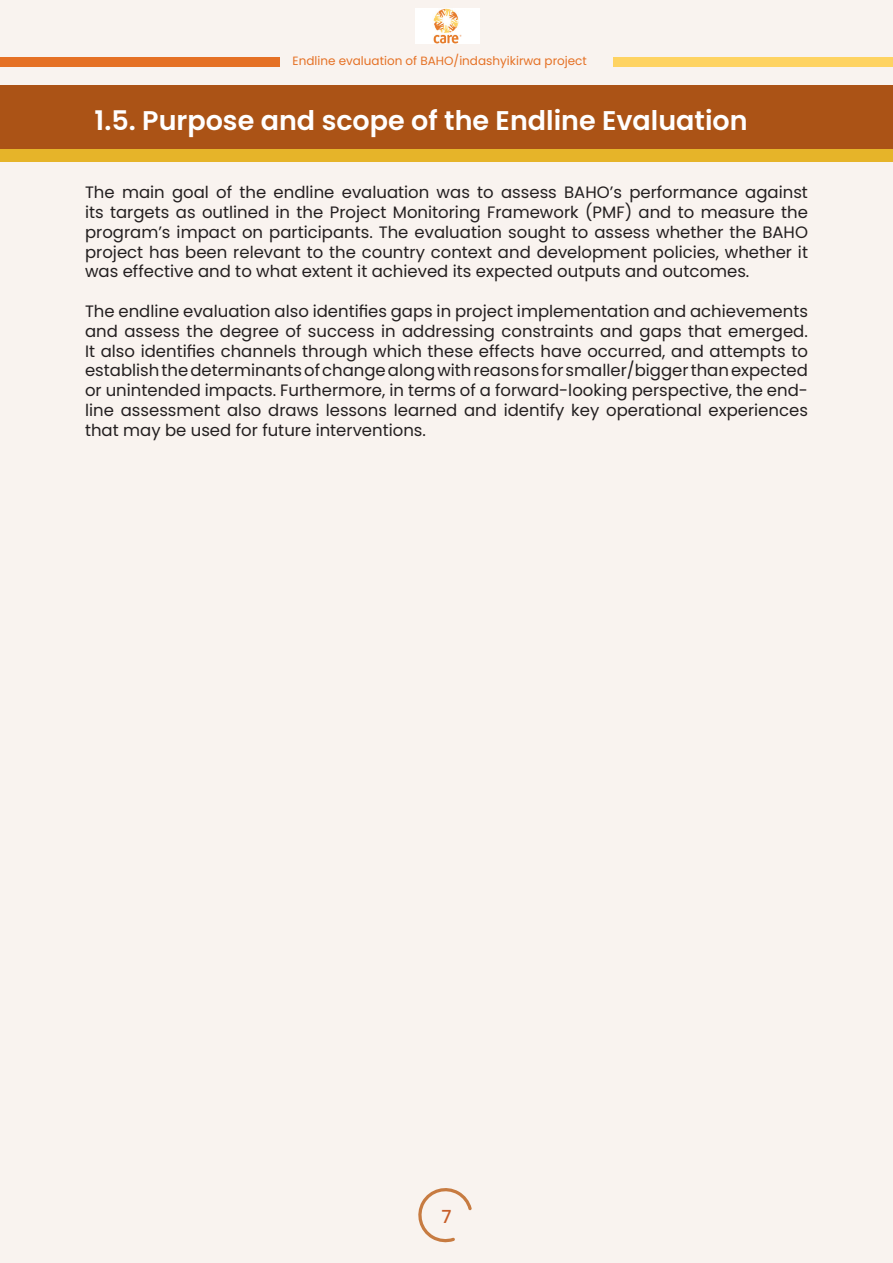
<style>
.page{position:relative;width:893px;height:1263px;background:#f9f3ef}
.page>*{position:absolute;margin:0;border:0;box-sizing:border-box;transform-origin:0 0}
.t1{font:600 27px "Poppins";color:#fff}
.t2{font:500 18px "Poppins";color:#c75d28}
.t3{font:16.5px/19.8px "Poppins";color:#231f20;text-align:justify}
.t4{font:12px "Poppins";color:#e57125}
</style>
<div class="page">
<svg style="left:418px;top:1188px;width:54px;height:55px"></svg>
<div style="left:0;top:57px;width:279px;height:9px;background:#e57125"></div>
<div style="left:613px;top:57px;width:279px;height:9px;background:#fed362"></div>
<img style="left:415px;top:8px;width:64px;height:36px">
<div style="left:0;top:85px;width:893px;height:73px;background:#ab5316"></div>
<div style="left:0;top:149px;width:893px;height:12px;background:#e6b429"></div>
<p class="t4" style="left:292px;top:54px;width:296px">Endline evaluation of BAHO/indashyikirwa project</p>
<p class="t1" style="left:95px;top:105px;width:654px">1.5. Purpose and scope of the Endline Evaluation</p>
<p class="t3" style="left:85px;top:183px;width:724px">The main goal of the endline evaluation was to assess BAHO’s performance against its targets as outlined in the Project Monitoring Framework (PMF) and to measure the program’s impact on participants. The evaluation sought to assess whether the BAHO project has been relevant to the country context and development policies, whether it was effective and to what extent it achieved its expected outputs and outcomes.</p>
<p class="t3" style="left:85px;top:301px;width:724px">The endline evaluation also identifies gaps in project implementation and achievements and assess the degree of success in addressing constraints and gaps that emerged.<br>It also identifies channels through which these effects have occurred, and attempts to establish the determinants of change along with reasons for smaller/bigger than expected or unintended impacts. Furthermore, in terms of a forward-looking perspective, the end&shy;line assessment also draws lessons learned and identify key operational experiences that may be used for future interventions.</p>
<p class="t2" style="left:442px;top:1206px;width:12px">7</p>
</div>
